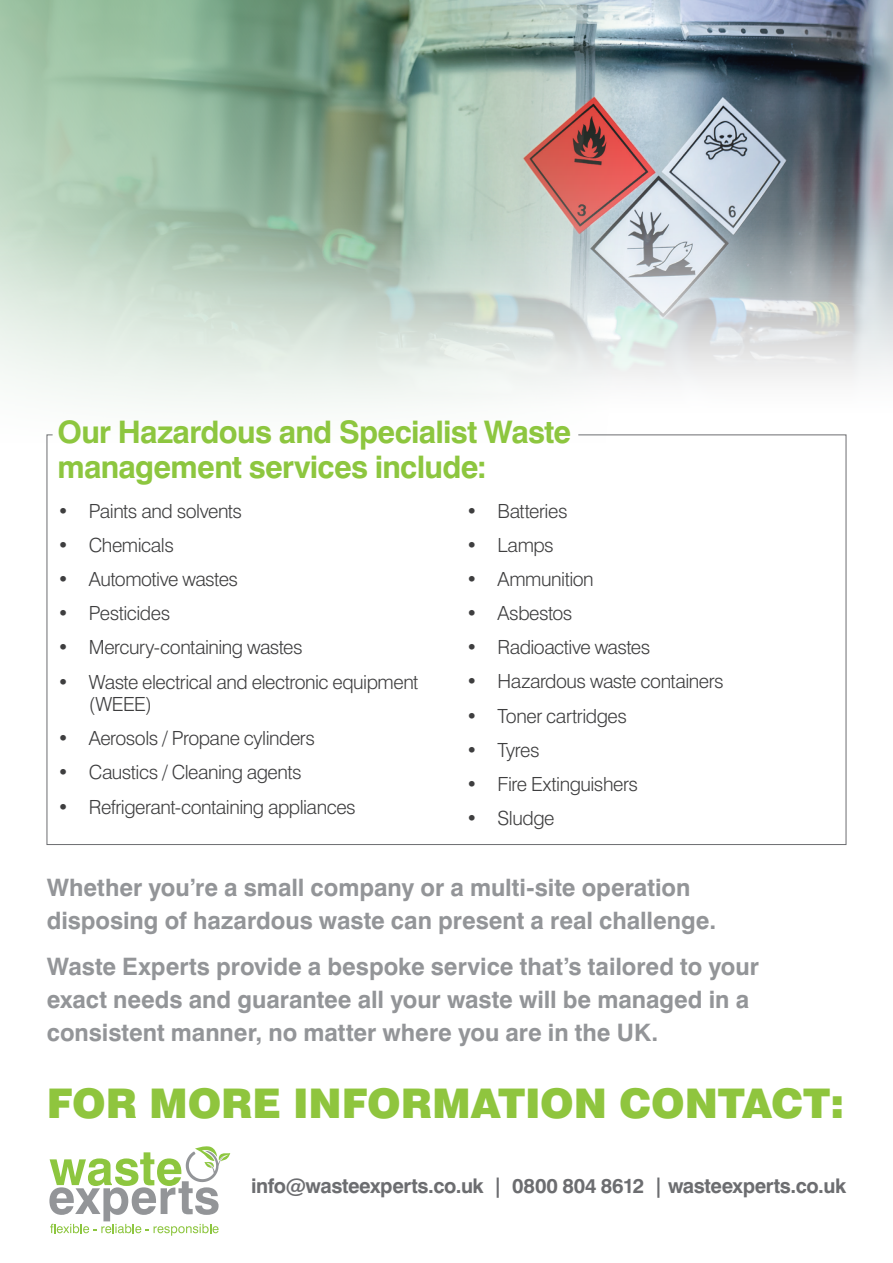
<style>
.page{position:relative;width:893px;height:1263px;background:#fff}
.page>*{position:absolute;margin:0;border:0;box-sizing:border-box;transform-origin:0 0}
.t1{font:900 40.95px "Swiss 721 BT";letter-spacing:-.005em;color:#8fc53e}
.t2{font:700 31.05px/35px "Swiss 721 BT";letter-spacing:-.02em;color:#8dc63f}
.t3{font:700 24px/33px "Swiss 721 BT";color:#939598}
.t4{font:700 20.25px "Swiss 721 BT";letter-spacing:-.02em;color:#6c6d70}
.t5{font:300 19.5px/22.5px "Swiss 721 BT";letter-spacing:-.025em;color:#3e3e3f}
</style>
<div class="page">
<img style="left:755px;top:0;width:138px;height:224px">
<img style="left:0;top:0;width:755px;height:845px">
<svg style="left:49px;top:1146px;width:181px;height:90px"></svg>
<svg style="left:0;top:224px;width:893px;height:221px"></svg>
<svg style="left:47px;top:434px;width:799px;height:411px"></svg>
<h2 class="t2" style="left:57px;top:414px;width:515px">Our Hazardous and Specialist Waste management services include:</h2>
<p class="t5" style="left:57px;top:499px;width:186px">• Paints and solvents</p>
<p class="t5" style="left:57px;top:533px;width:118px">• Chemicals</p>
<p class="t5" style="left:57px;top:568px;width:182px">• Automotive wastes</p>
<p class="t5" style="left:57px;top:602px;width:114px">• Pesticides</p>
<p class="t5" style="left:57px;top:636px;width:247px">• Mercury-containing wastes</p>
<p class="t5" style="left:89px;top:670px;width:331px;text-indent:-31px">• Waste electrical and electronic equipment (WEEE)</p>
<p class="t5" style="left:57px;top:727px;width:259px">• Aerosols / Propane cylinders</p>
<p class="t5" style="left:57px;top:761px;width:246px">• Caustics / Cleaning agents</p>
<p class="t5" style="left:57px;top:795px;width:300px">• Refrigerant-containing appliances</p>
<p class="t5" style="left:466px;top:499px;width:103px">• Batteries</p>
<p class="t5" style="left:466px;top:533px;width:89px">• Lamps</p>
<p class="t5" style="left:466px;top:568px;width:129px">• Ammunition</p>
<p class="t5" style="left:466px;top:602px;width:108px">• Asbestos</p>
<p class="t5" style="left:466px;top:636px;width:186px">• Radioactive wastes</p>
<p class="t5" style="left:466px;top:670px;width:259px">• Hazardous waste containers</p>
<p class="t5" style="left:466px;top:704px;width:162px">• Toner cartridges</p>
<p class="t5" style="left:466px;top:738px;width:75px">• Tyres</p>
<p class="t5" style="left:466px;top:773px;width:173px">• Fire Extinguishers</p>
<p class="t5" style="left:466px;top:807px;width:90px">• Sludge</p>
<p class="t3" style="left:47px;top:870px;width:671px">Whether you’re a small company or a multi-site operation disposing of hazardous waste can present a real challenge.</p>
<p class="t3" style="left:47px;top:949px;width:714px">Waste Experts provide a bespoke service that’s tailored to your exact needs and guarantee all your waste will be managed in a consistent manner, no matter where you are in the UK.</p>
<h1 class="t1" style="left:47px;top:1079px;width:799px">FOR MORE INFORMATION CONTACT:</h1>
<p class="t4" style="left:251px;top:1173px;width:597px">info@wasteexperts.co.uk | 0800 804 8612 | wasteexperts.co.uk</p>
</div>
